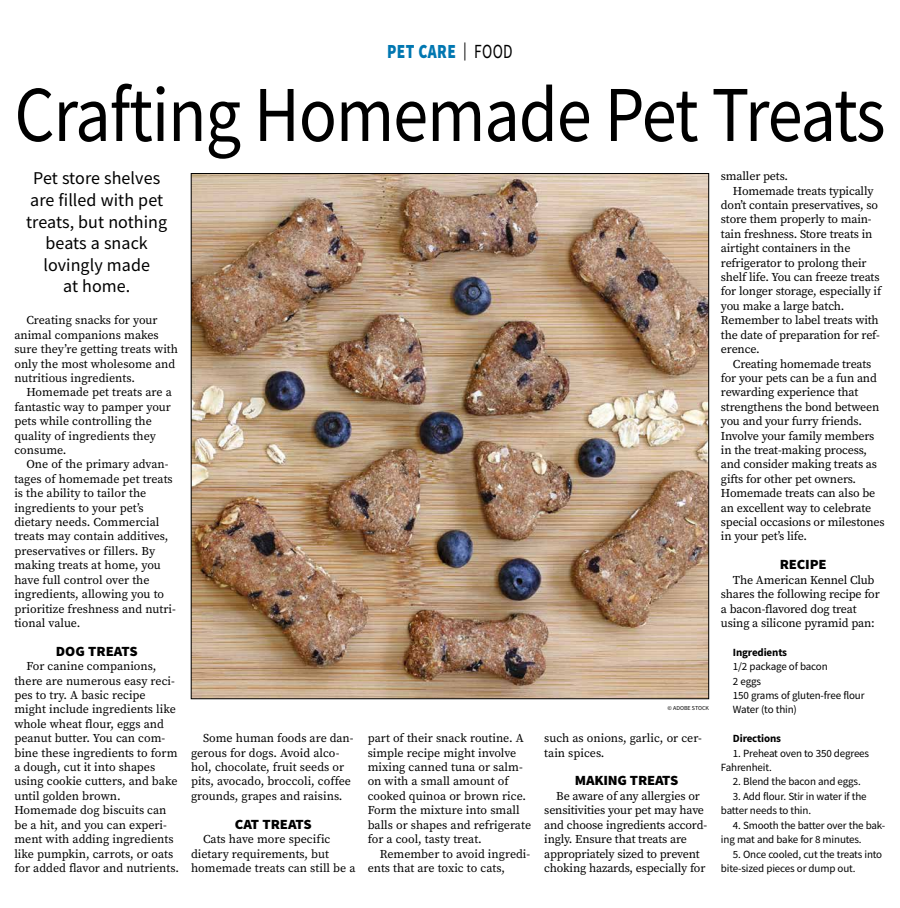
<style>
.page{position:relative;width:900px;height:908px;background:#fff}
.page>*{position:absolute;margin:0;border:0;box-sizing:border-box;transform-origin:0 0}
.t1{font:79.2px "Source Sans Pro";letter-spacing:-.015em;color:#000;scale:.89 1}
.t2{font:900 20px "Source Sans Pro";letter-spacing:.025em;color:#0077b1;scale:.77 1}
.t3{font:18px/21.6px "Source Sans Pro";letter-spacing:.005em;color:#000;text-align:center}
.t4{font:900 14px "Source Sans Pro";letter-spacing:-.015em;color:#000;scale:1.05 1}
.t5{font:12px/14.4px "Source Serif Pro";letter-spacing:-.01em;color:#000}
.t6{font:11px/14.4px "Source Sans Pro";letter-spacing:-.015em;color:#000}
.t7{font:700 11px "Source Sans Pro";letter-spacing:-.015em;color:#000}
.t8{font:6px "Source Sans Pro";color:#000}
.s1{font-weight:400;font-size:18px;color:#000}
.s2{font-weight:400;color:#000}
</style>
<div class="page">
<img style="left:193px;top:175px;width:514px;height:521px">
<h2 class="t2" style="left:387px;top:38px;width:165px">PET CARE <span class="s1">|</span> <span class="s2">FOOD</span></h2>
<h1 class="t1" style="left:14px;top:64px;width:980px">Crafting Homemade Pet Treats</h1>
<h3 class="t3" style="left:26px;top:167px;width:143px">Pet store shelves are filled with pet treats, but nothing beats a snack lovingly made<br>at home.</h3>
<p class="t5" style="left:14px;top:313px;width:165px;text-indent:12px">Creating snacks for your animal companions makes sure they’re getting treats with only the most wholesome and nutritious ingredients.</p>
<p class="t5" style="left:14px;top:385px;width:159px;text-indent:12px">Homemade pet treats are a fantastic way to pamper your pets while controlling the quality of ingredients they consume.</p>
<p class="t5" style="left:14px;top:457px;width:163px;text-indent:12px">One of the primary advan&shy;tages of homemade pet treats is the ability to tailor the ingredients to your pet’s dietary needs. Commercial treats may contain additives, preservatives or fillers. By making treats at home, you have full control over the ingredients, allowing you to prioritize freshness and nutri&shy;tional value.</p>
<p class="t4" style="left:56px;top:641px;width:79px">DOG TREATS</p>
<p class="t5" style="left:14px;top:658px;width:166px;text-indent:12px">For canine companions, there are numerous easy reci&shy;pes to try. A basic recipe might include ingredients like whole wheat flour, eggs and peanut butter. You can com&shy;bine these ingredients to form a dough, cut it into shapes using cookie cutters, and bake until golden brown.<br>Homemade dog biscuits can be a hit, and you can experi&shy;ment with adding ingredients like pumpkin, carrots, or oats for added flavor and nutrients.</p>
<p class="t5" style="left:191px;top:730px;width:164px;text-indent:12px">Some human foods are dan&shy;gerous for dogs. Avoid alco&shy;hol, chocolate, fruit seeds or pits, avocado, broccoli, coffee grounds, grapes and raisins.</p>
<p class="t4" style="left:235px;top:814px;width:75px">CAT TREATS</p>
<p class="t5" style="left:191px;top:831px;width:166px;text-indent:12px">Cats have more specific dietary requirements, but homemade treats can still be a</p>
<p class="t5" style="left:368px;top:730px;width:165px">part of their snack routine. A simple recipe might involve mixing canned tuna or salm&shy;on with a small amount of cooked quinoa or brown rice.<br>Form the mixture into small balls or shapes and refrigerate for a cool, tasty treat.</p>
<p class="t5" style="left:368px;top:846px;width:164px;text-indent:12px">Remember to avoid ingredi&shy;ents that are toxic to cats,</p>
<p class="t8" style="left:667px;top:703px;width:43px">© ADOBE STOCK</p>
<p class="t5" style="left:544px;top:730px;width:159px">such as onions, garlic, or cer&shy;tain spices.</p>
<p class="t4" style="left:575px;top:770px;width:100px">MAKING TREATS</p>
<p class="t5" style="left:544px;top:788px;width:164px;text-indent:12px">Be aware of any allergies or sensitivities your pet may have and choose ingredients accord&shy;ingly. Ensure that treats are appropriately sized to prevent choking hazards, especially for</p>
<p class="t5" style="left:721px;top:169px;width:69px">smaller pets.</p>
<p class="t5" style="left:733px;top:183px;width:142px">Homemade treats typically</p>
<p class="t5" style="left:721px;top:198px;width:159px">don’t contain preservatives, so</p>
<p class="t5" style="left:721px;top:212px;width:152px">store them properly to main-</p>
<p class="t5" style="left:721px;top:226px;width:153px">tain freshness. Store treats in</p>
<p class="t5" style="left:721px;top:241px;width:131px">airtight containers in the</p>
<p class="t5" style="left:721px;top:255px;width:147px">refrigerator to prolong their</p>
<p class="t5" style="left:721px;top:270px;width:160px">shelf life. You can freeze treats</p>
<p class="t5" style="left:721px;top:284px;width:162px">for longer storage, especially if</p>
<p class="t5" style="left:721px;top:298px;width:125px">you make a large batch.</p>
<p class="t5" style="left:721px;top:313px;width:159px">Remember to label treats with</p>
<p class="t5" style="left:721px;top:327px;width:161px">the date of preparation for ref-</p>
<p class="t5" style="left:721px;top:342px;width:40px">erence.</p>
<p class="t5" style="left:733px;top:356px;width:140px">Creating homemade treats</p>
<p class="t5" style="left:721px;top:370px;width:157px">for your pets can be a fun and</p>
<p class="t5" style="left:721px;top:385px;width:139px">rewarding experience that</p>
<p class="t5" style="left:721px;top:399px;width:160px">strengthens the bond between</p>
<p class="t5" style="left:721px;top:414px;width:143px">you and your furry friends.</p>
<p class="t5" style="left:721px;top:428px;width:155px">Involve your family members</p>
<p class="t5" style="left:721px;top:442px;width:148px">in the treat-making process,</p>
<p class="t5" style="left:721px;top:457px;width:158px">and consider making treats as</p>
<p class="t5" style="left:721px;top:471px;width:137px">gifts for other pet owners.</p>
<p class="t5" style="left:721px;top:486px;width:156px">Homemade treats can also be</p>
<p class="t5" style="left:721px;top:500px;width:152px">an excellent way to celebrate</p>
<p class="t5" style="left:721px;top:514px;width:165px">special occasions or milestones</p>
<p class="t5" style="left:721px;top:529px;width:88px">in your pet’s life.</p>
<p class="t4" style="left:780px;top:554px;width:46px">RECIPE</p>
<p class="t5" style="left:721px;top:572px;width:160px;text-indent:12px">The American Kennel Club shares the following recipe for a bacon-flavored dog treat using a silicone pyramid pan:</p>
<p class="t7" style="left:733px;top:644px;width:56px">Ingredients</p>
<p class="t6" style="left:733px;top:659px;width:133px">1/2 package of bacon<br>2 eggs<br>150 grams of gluten-free flour<br>Water (to thin)</p>
<p class="t7" style="left:733px;top:730px;width:50px">Directions</p>
<p class="t6" style="left:721px;top:745px;width:150px;text-indent:12px">1. Preheat oven to 350 degrees<br>Fahrenheit.</p>
<p class="t6" style="left:733px;top:774px;width:129px">2. Blend the bacon and eggs.</p>
<p class="t6" style="left:721px;top:788px;width:147px;text-indent:12px">3. Add flour. Stir in water if the batter needs to thin.</p>
<p class="t6" style="left:721px;top:817px;width:166px;text-indent:12px">4. Smooth the batter over the bak&shy;ing mat and bake for 8 minutes.</p>
<p class="t6" style="left:721px;top:846px;width:163px;text-indent:12px">5. Once cooled, cut the treats into bite-sized pieces or dump out.</p>
</div>
